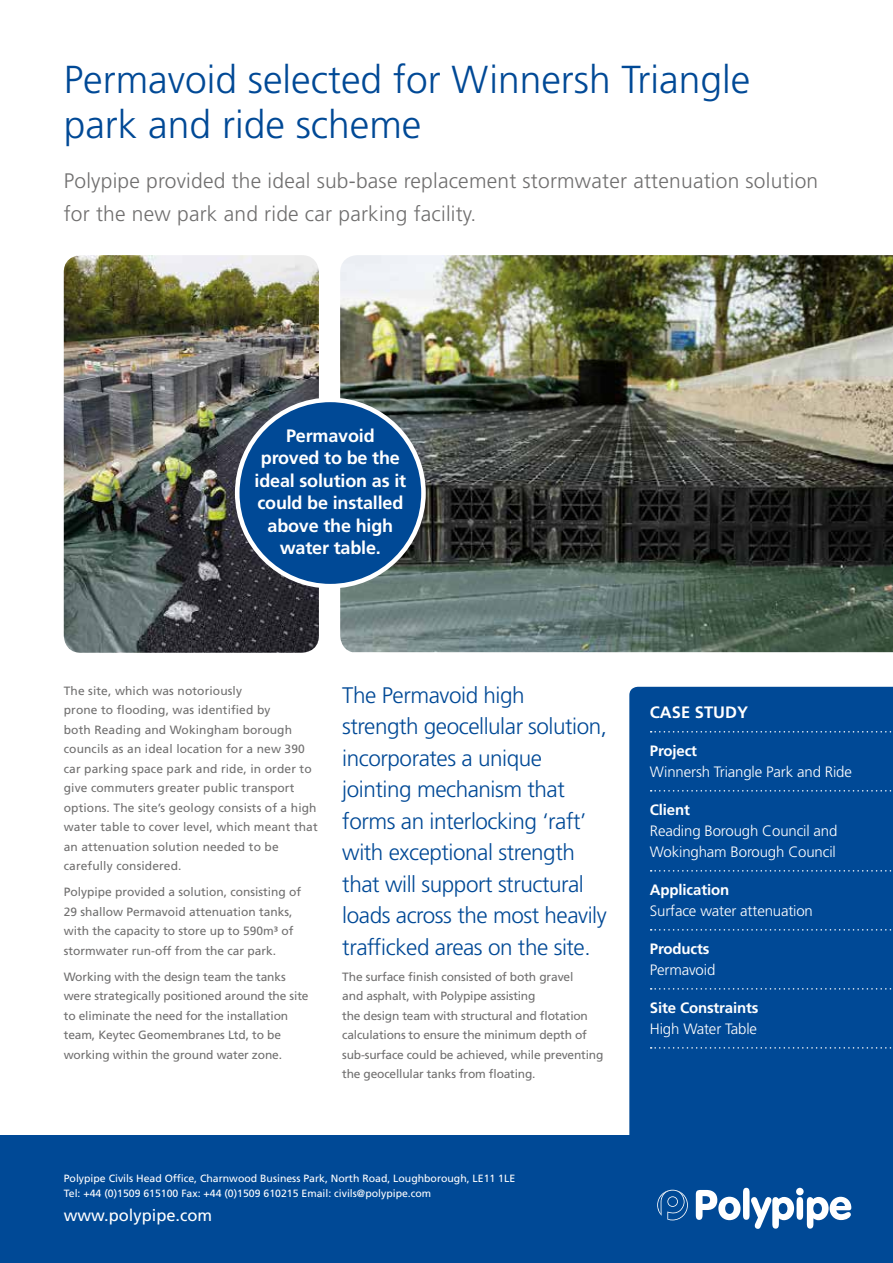
<style>
.page{position:relative;width:893px;height:1263px;background:#fff}
.page>*{position:absolute;margin:0;border:0;box-sizing:border-box;transform-origin:0 0}
.t1{font:300 39px/45px "Frutiger LT Std";color:#004996}
.t2{font:300 22.5px/31.5px "Frutiger LT Std";letter-spacing:-.02em;color:#004996}
.t3{font:300 21px/33px "Frutiger LT Std";letter-spacing:.01em;color:#706f6f}
.t4{font:700 18px/22.5px "Frutiger LT Std";letter-spacing:-.01em;color:#fff;text-align:center}
.t5{font:16.5px "Frutiger LT Std";color:#fff}
.t6{font:700 16.5px "Frutiger LT Std";color:#fff}
.t7{font:300 15px/21px "Frutiger LT Std";letter-spacing:-.01em;color:#fff}
.t8{font:700 15px "Frutiger LT Std";letter-spacing:-.01em;color:#fff}
.t9{font:12px/19.5px "Frutiger LT Std";color:#706f6f}
.t10{font:10.5px/15px "Frutiger LT Std";color:#fff}
</style>
<div class="page">
<div style="left:629px;top:687px;width:264px;height:448px;background:#004996"></div>
<svg style="left:651px;top:731px;width:242px;height:1px"></svg>
<svg style="left:651px;top:790px;width:242px;height:1px"></svg>
<svg style="left:651px;top:870px;width:242px;height:1px"></svg>
<svg style="left:651px;top:929px;width:242px;height:1px"></svg>
<svg style="left:651px;top:988px;width:242px;height:1px"></svg>
<svg style="left:651px;top:1047px;width:242px;height:1px"></svg>
<img style="left:340px;top:255px;width:553px;height:397px">
<img style="left:64px;top:255px;width:255px;height:398px">
<div style="left:237px;top:400px;width:186px;height:186px;background:#004996;border-radius:50%"></div>
<div style="left:235px;top:398px;width:191px;height:190px;border:5px solid #fff;border-radius:50%"></div>
<div style="left:0;top:1135px;width:893px;height:128px;background:#004996"></div>
<svg style="left:657px;top:1190px;width:31px;height:30px"></svg>
<svg style="left:696px;top:1188px;width:155px;height:41px"></svg>
<h1 class="t1" style="left:64px;top:58px;width:688px">Permavoid selected for Winnersh Triangle park and ride scheme</h1>
<h3 class="t3" style="left:64px;top:165px;width:756px">Polypipe provided the ideal sub-base replacement stormwater attenuation solution for the new park and ride car parking facility.</h3>
<h3 class="t4" style="left:255px;top:424px;width:153px">Permavoid proved to be the ideal solution as it could be installed above the high water table.</h3>
<p class="t9" style="left:64px;top:681px;width:255px">The site, which was notoriously<br>prone to flooding, was identified by<br>both Reading and Wokingham borough councils as an ideal location for a new 390 car parking space park and ride, in order to give commuters greater public transport options. The site’s geology consists of a high water table to cover level, which meant that an attenuation solution needed to be carefully considered.</p>
<p class="t9" style="left:64px;top:882px;width:239px">Polypipe provided a solution, consisting of 29 shallow Permavoid attenuation tanks, with the capacity to store up to 590m³ of stormwater run-off from the car park.</p>
<p class="t9" style="left:64px;top:967px;width:246px">Working with the design team the tanks were strategically positioned around the site to eliminate the need for the installation team, Keytec Geomembranes Ltd, to be working within the ground water zone.</p>
<p class="t9" style="left:342px;top:967px;width:263px">The surface finish consisted of both gravel<br>and asphalt, with Polypipe assisting<br>the design team with structural and flotation calculations to ensure the minimum depth of sub-surface could be achieved, while preventing the geocellular tanks from floating.</p>
<p class="t2" style="left:342px;top:679px;width:266px">The Permavoid high<br>strength geocellular solution, incorporates a unique jointing mechanism that forms an interlocking ‘raft’ with exceptional strength that will support structural loads across the most heavily trafficked areas on the site.</p>
<p class="t10" style="left:64px;top:1170px;width:453px">Polypipe Civils Head Office, Charnwood Business Park, North Road, Loughborough, LE11 1LE<br>Tel: +44 (0)1509 615100 Fax: +44 (0)1509 610215 Email: civils@polypipe.com</p>
<h3 class="t5" style="left:64px;top:1205px;width:150px">www.polypipe.com</h3>
<h3 class="t6" style="left:650px;top:703px;width:100px">CASE STUDY</h3>
<p class="t8" style="left:650px;top:742px;width:49px">Project</p>
<p class="t7" style="left:650px;top:762px;width:204px">Winnersh Triangle Park and Ride</p>
<p class="t8" style="left:650px;top:801px;width:42px">Client</p>
<p class="t7" style="left:650px;top:821px;width:189px">Reading Borough Council and<br>Wokingham Borough Council</p>
<p class="t8" style="left:650px;top:881px;width:81px">Application</p>
<p class="t7" style="left:650px;top:901px;width:165px">Surface water attenuation</p>
<p class="t8" style="left:650px;top:940px;width:61px">Products</p>
<p class="t7" style="left:650px;top:960px;width:67px">Permavoid</p>
<p class="t8" style="left:650px;top:999px;width:110px">Site Constraints</p>
<p class="t7" style="left:650px;top:1019px;width:109px">High Water Table</p>
</div>
